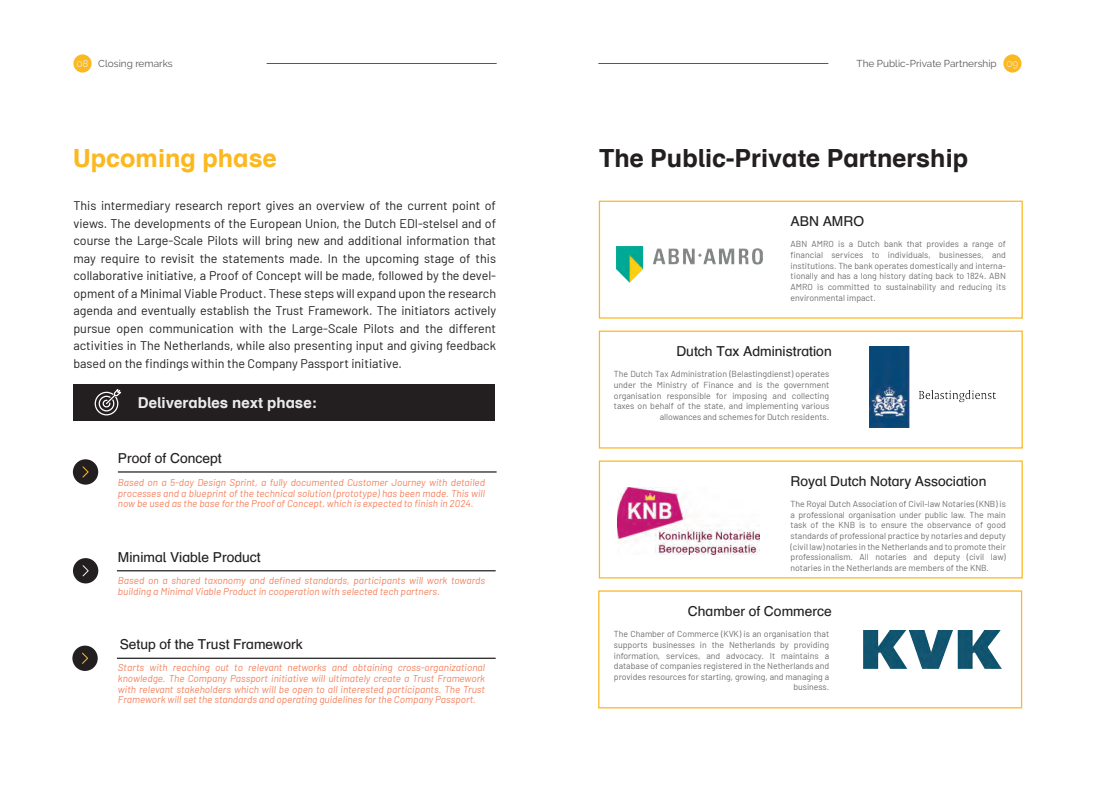
<style>
.page{position:relative;width:1095px;height:787px;background:#fff}
.page>*{position:absolute;margin:0;border:0;box-sizing:border-box;transform-origin:0 0}
.t1{font:700 25px "Schulbuch Nord";color:#231f20}
.t2{font:700 25px "Schulbuch Nord";color:#fcb81f}
.t3{font:700 15px "Schulbuch Nord";color:#ebebec}
.t4{font:13.75px "Schulbuch Nord";color:#231f20}
.t5{font:12.5px/17.5px "Barlow";color:#231f20;text-align:justify}
.t6{font:italic 10px/10.6px "Barlow";color:#f4805c;text-align:justify}
.t7{font:10px "Raleway";color:#57585a}
.t8{font:8.75px/10.6px "Barlow";color:#6c6d70;text-align:justify}
.s1{color:#ebebec}
</style>
<div class="page">
<div style="left:73px;top:384px;width:422px;height:36px;background:#231f20"></div>
<div style="left:599px;top:460px;width:424px;height:118px;border:1px solid #fcb81f"></div>
<div style="left:599px;top:330px;width:424px;height:118px;border:1px solid #fcb81f"></div>
<div style="left:599px;top:201px;width:424px;height:118px;border:1px solid #fcb81f"></div>
<div style="left:598px;top:590px;width:424px;height:118px;border:1px solid #fcb81f"></div>
<svg style="left:94px;top:389px;width:27px;height:27px"></svg>
<svg style="left:863px;top:667px;width:139px;height:2px"></svg>
<img style="left:869px;top:346px;width:126px;height:81px">
<img style="left:617px;top:488px;width:142px;height:67px">
<img style="left:616px;top:246px;width:146px;height:36px">
<div style="left:73px;top:54px;width:19px;height:19px;background:#fcb81f;border-radius:50%"></div>
<hr style="left:267px;top:63px;width:230px;height:1px;background:#57585a">
<div style="left:1003px;top:54px;width:18px;height:19px;background:#fcb81f;border-radius:50%"></div>
<hr style="left:598px;top:63px;width:230px;height:1px;background:#57585a">
<hr style="left:118px;top:471px;width:379px;height:1px;background:#231f20">
<div style="left:73px;top:459px;width:25px;height:25px;background:#231f20;border-radius:50%"></div>
<svg style="left:82px;top:466px;width:7px;height:11px"></svg>
<hr style="left:117px;top:570px;width:379px;height:1px;background:#231f20">
<div style="left:73px;top:558px;width:25px;height:25px;background:#231f20;border-radius:50%"></div>
<svg style="left:83px;top:565px;width:6px;height:11px"></svg>
<hr style="left:117px;top:657px;width:379px;height:2px;background:#231f20">
<div style="left:72px;top:645px;width:26px;height:26px;background:#231f20;border-radius:50%"></div>
<svg style="left:82px;top:652px;width:6px;height:12px"></svg>
<img style="left:863px;top:630px;width:138px;height:38px">
<p class="t7" style="left:77px;top:57px;width:98px"><span class="s1">08</span> Closing remarks</p>
<p class="t7" style="left:857px;top:57px;width:163px">The Public-Private Partnership <span class="s1">09</span></p>
<h1 class="t2" style="left:73px;top:142px;width:205px">Upcoming phase</h1>
<p class="t5" style="left:73px;top:196px;width:424px">This intermediary research report gives an overview of the current point of views. The developments of the European Union, the Dutch EDI-stelsel and of course the Large-Scale Pilots will bring new and additional information that may require to revisit the statements made. In the upcoming stage of this collaborative initiative, a Proof of Concept will be made, followed by the devel&shy;opment of a Minimal Viable Product. These steps will expand upon the research agenda and eventually establish the Trust Framework. The initiators actively pursue open communication with the Large-Scale Pilots and the different activities in The Netherlands, while also presenting input and giving feedback based on the findings within the Company Passport initiative.</p>
<h2 class="t3" style="left:138px;top:393px;width:180px">Deliverables next phase:</h2>
<h3 class="t4" style="left:118px;top:450px;width:106px">Proof of Concept</h3>
<p class="t6" style="left:118px;top:476px;width:369px">Based on a 5-day Design Sprint, a fully documented Customer Journey with detailed processes and a blueprint of the technical solution (prototype) has been made. This will now be used as the base for the Proof of Concept, which is expected to finish in 2024.</p>
<h3 class="t4" style="left:118px;top:548px;width:144px">Minimal Viable Product</h3>
<p class="t6" style="left:118px;top:574px;width:369px">Based on a shared taxonomy and defined standards, participants will work towards building a Minimal Viable Product in cooperation with selected tech partners.</p>
<h3 class="t4" style="left:120px;top:636px;width:185px">Setup of the Trust Framework</h3>
<p class="t6" style="left:118px;top:661px;width:369px">Starts with reaching out to relevant networks and obtaining cross-organizational knowledge. The Company Passport initiative will ultimately create a Trust Framework with relevant stakeholders which will be open to all interested participants. The Trust Framework will set the standards and operating guidelines for the Company Passport.</p>
<h1 class="t1" style="left:599px;top:142px;width:371px">The Public-Private Partnership</h1>
<h3 class="t4" style="left:791px;top:213px;width:75px">ABN AMRO</h3>
<p class="t8" style="left:791px;top:238px;width:217px">ABN AMRO is a Dutch bank that provides a range of financial services to individuals, businesses, and institutions. The bank operates domestically and interna&shy;tionally and has a long history dating back to 1824. ABN AMRO is committed to sustainability and reducing its environmental impact.</p>
<h3 class="t4" style="left:676px;top:343px;width:157px">Dutch Tax Administration</h3>
<p class="t8" style="left:614px;top:368px;width:217px;text-align:right">The Dutch Tax Administration (Belastingdienst) operates under the Ministry of Finance and is the government organisation responsible for imposing and collecting taxes on behalf of the state, and implementing various allowances and schemes for Dutch residents.</p>
<h3 class="t4" style="left:791px;top:472px;width:197px">Royal Dutch Notary Association</h3>
<p class="t8" style="left:791px;top:498px;width:217px">The Royal Dutch Association of Civil-law Notaries (KNB) is a professional organisation under public law. The main task of the KNB is to ensure the observance of good standards of professional practice by notaries and deputy (civil law) notaries in the Netherlands and to promote their professionalism. All notaries and deputy (civil law) notaries in the Netherlands are members of the KNB.</p>
<h3 class="t4" style="left:688px;top:602px;width:145px">Chamber of Commerce</h3>
<p class="t8" style="left:614px;top:628px;width:217px;text-align:right">The Chamber of Commerce (KVK) is an organisation that supports businesses in the Netherlands by providing information, services, and advocacy. It maintains a database of companies registered in the Netherlands and provides resources for starting, growing, and managing a business.</p>
</div>
